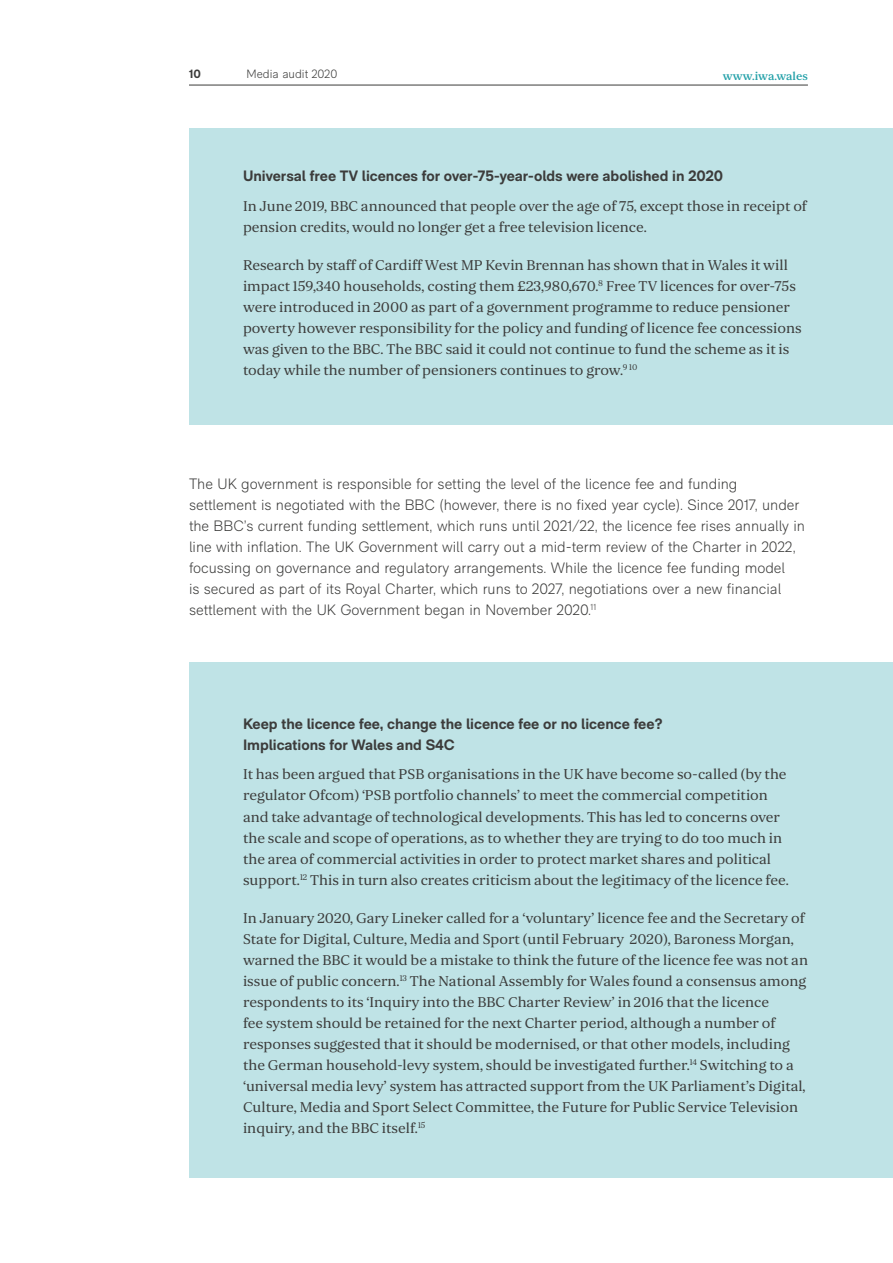
<style>
.page{position:relative;width:893px;height:1263px;background:#fff}
.page>*{position:absolute;margin:0;border:0;box-sizing:border-box;transform-origin:0 0}
.t1{font:15px/21px "Orbikular TRIAL";color:#3c3c3b}
.t2{font:300 15px/21px "RM Neue";color:#3c3c3b}
.t3{font:700 15px/21px "RM Neue";color:#3c3c3b}
.t4{font:300 12px "RM Neue";color:#3c3c3b}
.t5{font:600 12px "Orbikular";color:#22a0a8}
.t6{font:700 12px "RM Neue";color:#3c3c3b}
</style>
<div class="page">
<hr style="left:189px;top:85px;width:619px;height:1px;background:#3c3c3b">
<div style="left:189px;top:129px;width:704px;height:296px;background:#bfe3e6"></div>
<div style="left:189px;top:662px;width:704px;height:516px;background:#bfe3e6"></div>
<p class="t6" style="left:189px;top:67px;width:13px">10</p>
<p class="t4" style="left:247px;top:67px;width:92px">Media audit 2020</p>
<p class="t5" style="left:723px;top:68px;width:87px">www.iwa.wales</p>
<p class="t3" style="left:243px;top:165px;width:482px">Universal free TV licences for over-75-year-olds were abolished in 2020</p>
<p class="t1" style="left:243px;top:195px;width:565px">In June 2019, BBC announced that people over the age of 75, except those in receipt of pension credits, would no longer get a free television licence.</p>
<p class="t1" style="left:243px;top:254px;width:560px">Research by staff of Cardiff West MP Kevin Brennan has shown that in Wales it will impact 159,340 households, costing them £23,980,670.<sup>8</sup> Free TV licences for over-75s were introduced in 2000 as part of a government programme to reduce pensioner poverty however responsibility for the policy and funding of licence fee concessions was given to the BBC. The BBC said it could not continue to fund the scheme as it is today while the number of pensioners continues to grow.<sup>9</sup> <sup>10</sup></p>
<p class="t2" style="left:189px;top:473px;width:617px">The UK government is responsible for setting the level of the licence fee and funding settlement is negotiated with the BBC (however, there is no fixed year cycle). Since 2017, under the BBC’s current funding settlement, which runs until 2021/22, the licence fee rises annually in line with inflation. The UK Government will carry out a mid-term review of the Charter in 2022, focussing on governance and regulatory arrangements. While the licence fee funding model<br>is secured as part of its Royal Charter, which runs to 2027, negotiations over a new financial settlement with the UK Government began in November 2020.<sup>11</sup></p>
<p class="t3" style="left:243px;top:713px;width:421px">Keep the licence fee, change the licence fee or no licence fee?<br>Implications for Wales and S4C</p>
<p class="t1" style="left:243px;top:763px;width:547px">It has been argued that PSB organisations in the UK have become so-called (by the regulator Ofcom) ‘PSB portfolio channels’ to meet the commercial competition and take advantage of technological developments. This has led to concerns over the scale and scope of operations, as to whether they are trying to do too much in the area of commercial activities in order to protect market shares and political support.<sup>12</sup> This in turn also creates criticism about the legitimacy of the licence fee.</p>
<p class="t1" style="left:243px;top:906px;width:566px">In January 2020, Gary Lineker called for a ‘voluntary’ licence fee and the Secretary of State for Digital, Culture, Media and Sport (until February 2020), Baroness Morgan, warned the BBC it would be a mistake to think the future of the licence fee was not an issue of public concern.<sup>13</sup> The National Assembly for Wales found a consensus among respondents to its ‘Inquiry into the BBC Charter Review’ in 2016 that the licence<br>fee system should be retained for the next Charter period, although a number of responses suggested that it should be modernised, or that other models, including the German household-levy system, should be investigated further.<sup>14</sup> Switching to a ‘universal media levy’ system has attracted support from the UK Parliament’s Digital, Culture, Media and Sport Select Committee, the Future for Public Service Television inquiry, and the BBC itself.<sup>15</sup></p>
</div>
